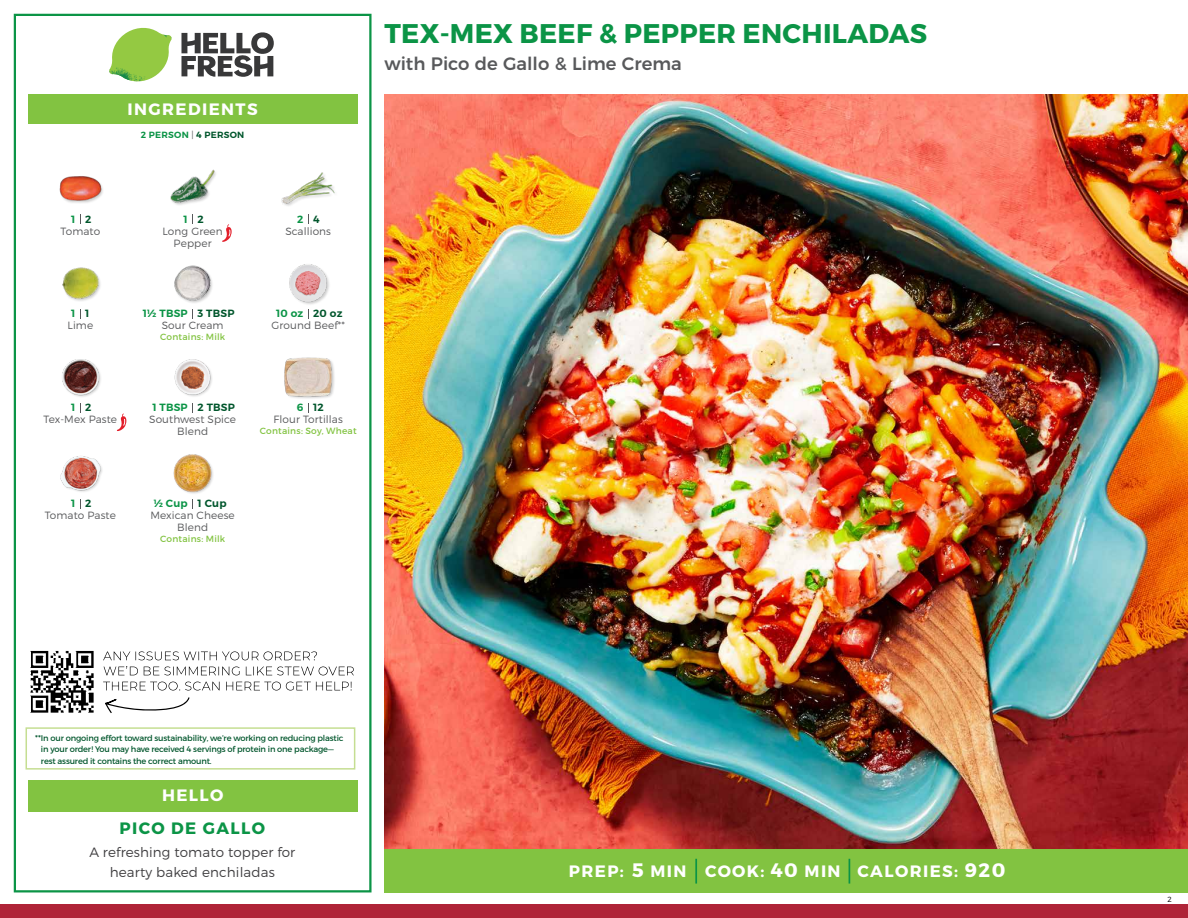
<style>
.page{position:relative;width:1188px;height:918px;background:#fff}
.page>*{position:absolute;margin:0;border:0;box-sizing:border-box;transform-origin:0 0}
.t1{font:700 27px "Montserrat";letter-spacing:.01em;color:#0b9446}
.t2{font:700 19.5px "Montserrat";color:#fff}
.t3{font:500 18px "Montserrat";color:#58595b}
.t4{font:700 16.5px "Montserrat";letter-spacing:.085em;color:#fff}
.t5{font:700 16.5px "Montserrat";letter-spacing:.085em;color:#0b9446}
.t6{font:300 13.5px/19.5px "Montserrat";letter-spacing:.01em;color:#414042;text-align:center}
.t7{font:300 10.5px/12px "Montserrat";letter-spacing:.01em;color:#58595b;text-align:center}
.t8{font:600 10.5px "Montserrat";letter-spacing:.02em;color:#00562c}
.t9{font:600 10.5px "Montserrat";letter-spacing:.02em;color:#0b9446}
.t10{font:9px "Montserrat";letter-spacing:.02em;color:#82c341}
.t11{font:600 9px "Montserrat";letter-spacing:.03em;color:#0b9446}
.t12{font:8.25px/11.2px "Montserrat";letter-spacing:-.02em;color:#00562c}
.t13{font:300 7.5px "Montserrat";color:#000}
.s1{font-weight:300;color:#58595b}
.s2{color:#00562c}
.s3{font-size:8.4px}
.s4{font-size:19.5px}
</style>
<div class="page">
<div style="left:0;top:904px;width:1188px;height:14px;background:#af2438"></div>
<div style="left:384px;top:849px;width:804px;height:43px;background:#82c341"></div>
<svg style="left:181px;top:32px;width:93px;height:45px"></svg>
<svg style="left:114px;top:28px;width:55px;height:36px"></svg>
<img style="left:143px;top:28px;width:29px;height:24px">
<img style="left:112px;top:48px;width:54px;height:10px">
<img style="left:109px;top:52px;width:55px;height:30px">
<img style="left:142px;top:58px;width:24px;height:23px">
<div style="left:28px;top:94px;width:330px;height:30px;background:#82c341"></div>
<div style="left:14px;top:14px;width:358px;height:878px;border:2px solid #0b9446"></div>
<div style="left:28px;top:780px;width:330px;height:32px;background:#82c341"></div>
<img style="left:174px;top:265px;width:38px;height:38px">
<img style="left:289px;top:264px;width:40px;height:41px">
<img style="left:170px;top:169px;width:46px;height:36px">
<img style="left:281px;top:172px;width:54px;height:34px">
<img style="left:62px;top:267px;width:39px;height:34px">
<img style="left:59px;top:176px;width:44px;height:27px">
<img style="left:174px;top:359px;width:38px;height:38px">
<div style="left:284px;top:357px;width:52px;height:43px;background:#f9f9f9"></div>
<img style="left:284px;top:357px;width:50px;height:41px">
<img style="left:62px;top:359px;width:39px;height:38px">
<img style="left:173px;top:454px;width:40px;height:40px">
<img style="left:60px;top:456px;width:42px;height:36px">
<hr style="left:695px;top:859px;width:2px;height:25px;background:#0b9446">
<svg style="left:849px;top:859px;width:1px;height:25px"></svg>
<svg style="left:222px;top:224px;width:10px;height:18px"></svg>
<div style="left:26px;top:727px;width:329px;height:43px;border:2px solid #c5de92"></div>
<img style="left:30px;top:650px;width:64px;height:63px">
<svg style="left:105px;top:697px;width:85px;height:16px"></svg>
<svg style="left:103px;top:682px;width:249px;height:9px"></svg>
<svg style="left:104px;top:666px;width:250px;height:9px"></svg>
<svg style="left:103px;top:651px;width:214px;height:9px"></svg>
<img style="left:384px;top:94px;width:804px;height:755px">
<svg style="left:117px;top:414px;width:9px;height:17px"></svg>
<h3 class="t4" style="left:128px;top:99px;width:132px">INGREDIENTS</h3>
<p class="t11" style="left:141px;top:129px;width:105px">2 PERSON <span class="s1">|</span> <span class="s2">4 PERSON</span></p>
<h1 class="t1" style="left:385px;top:17px;width:544px">TEX-MEX BEEF &amp; PEPPER ENCHILADAS</h1>
<h3 class="t3" style="left:384px;top:49px;width:299px">with Pico de Gallo &amp; Lime Crema</h3>
<p class="t9" style="left:71px;top:212px;width:6px">1</p>
<p class="t8" style="left:85px;top:212px;width:8px">2</p>
<p class="t9" style="left:184px;top:212px;width:6px">1</p>
<p class="t9" style="left:297px;top:212px;width:8px">2</p>
<p class="t8" style="left:198px;top:212px;width:8px">2</p>
<p class="t8" style="left:313px;top:212px;width:8px">4</p>
<p class="t7" style="left:61px;top:225px;width:41px">Tomato</p>
<p class="t7" style="left:162px;top:225px;width:62px">Long Green<br>Pepper</p>
<p class="t7" style="left:285px;top:225px;width:47px">Scallions</p>
<p class="t9" style="left:71px;top:307px;width:6px">1</p>
<p class="t8" style="left:85px;top:307px;width:6px">1</p>
<p class="t8" style="left:198px;top:307px;width:38px">3 TBSP</p>
<p class="t8" style="left:313px;top:307px;width:31px">20 oz</p>
<p class="t9" style="left:143px;top:307px;width:46px">1½ TBSP</p>
<p class="t9" style="left:276px;top:307px;width:29px">10 oz</p>
<p class="t7" style="left:68px;top:320px;width:27px">Lime</p>
<p class="t7" style="left:162px;top:320px;width:63px">Sour Cream</p>
<p class="t10" style="left:160px;top:332px;width:67px">Contains: Milk</p>
<p class="t7" style="left:272px;top:320px;width:75px">Ground Beef**</p>
<p class="t9" style="left:71px;top:401px;width:6px">1</p>
<p class="t8" style="left:85px;top:401px;width:8px">2</p>
<p class="t9" style="left:152px;top:401px;width:37px">1 TBSP</p>
<p class="t9" style="left:297px;top:401px;width:8px">6</p>
<p class="t8" style="left:198px;top:401px;width:39px">2 TBSP</p>
<p class="t8" style="left:313px;top:401px;width:12px">12</p>
<p class="t7" style="left:44px;top:413px;width:75px">Tex-Mex Paste</p>
<p class="t7" style="left:149px;top:413px;width:88px">Southwest Spice<br>Blend</p>
<p class="t7" style="left:274px;top:413px;width:71px">Flour Tortillas</p>
<p class="t10" style="left:260px;top:425px;width:98px">Contains: Soy, Wheat</p>
<p class="t9" style="left:71px;top:497px;width:6px">1</p>
<p class="t8" style="left:85px;top:497px;width:8px">2</p>
<p class="t9" style="left:154px;top:497px;width:36px">½ Cup</p>
<p class="t8" style="left:198px;top:497px;width:31px">1 Cup</p>
<p class="t7" style="left:45px;top:509px;width:73px">Tomato Paste</p>
<p class="t7" style="left:151px;top:509px;width:86px">Mexican Cheese<br>Blend</p>
<p class="t10" style="left:160px;top:533px;width:67px">Contains: Milk</p>
<p class="t12" style="left:41px;top:733px;width:304px;text-indent:-6px"><span class="s3">**</span>In our ongoing effort toward sustainability, we’re working on reducing plastic in your order! You may have received 4 servings of protein in one package— rest assured it contains the correct amount.</p>
<h3 class="t4" style="left:162px;top:785px;width:63px">HELLO</h3>
<h3 class="t5" style="left:120px;top:818px;width:147px">PICO DE GALLO</h3>
<h3 class="t6" style="left:89px;top:842px;width:207px">A refreshing tomato topper for hearty baked enchiladas</h3>
<h3 class="t4" style="left:632px;top:861px;width:56px"><span class="s4">5</span> MIN</h3>
<h2 class="t2" style="left:965px;top:858px;width:42px">920</h2>
<h3 class="t4" style="left:569px;top:861px;width:56px">PREP:</h3>
<h3 class="t4" style="left:705px;top:861px;width:137px">COOK: <span class="s4">40</span> MIN</h3>
<h3 class="t4" style="left:858px;top:861px;width:102px">CALORIES:</h3>
<p class="t13" style="left:1168px;top:895px;width:6px">2</p>
</div>
